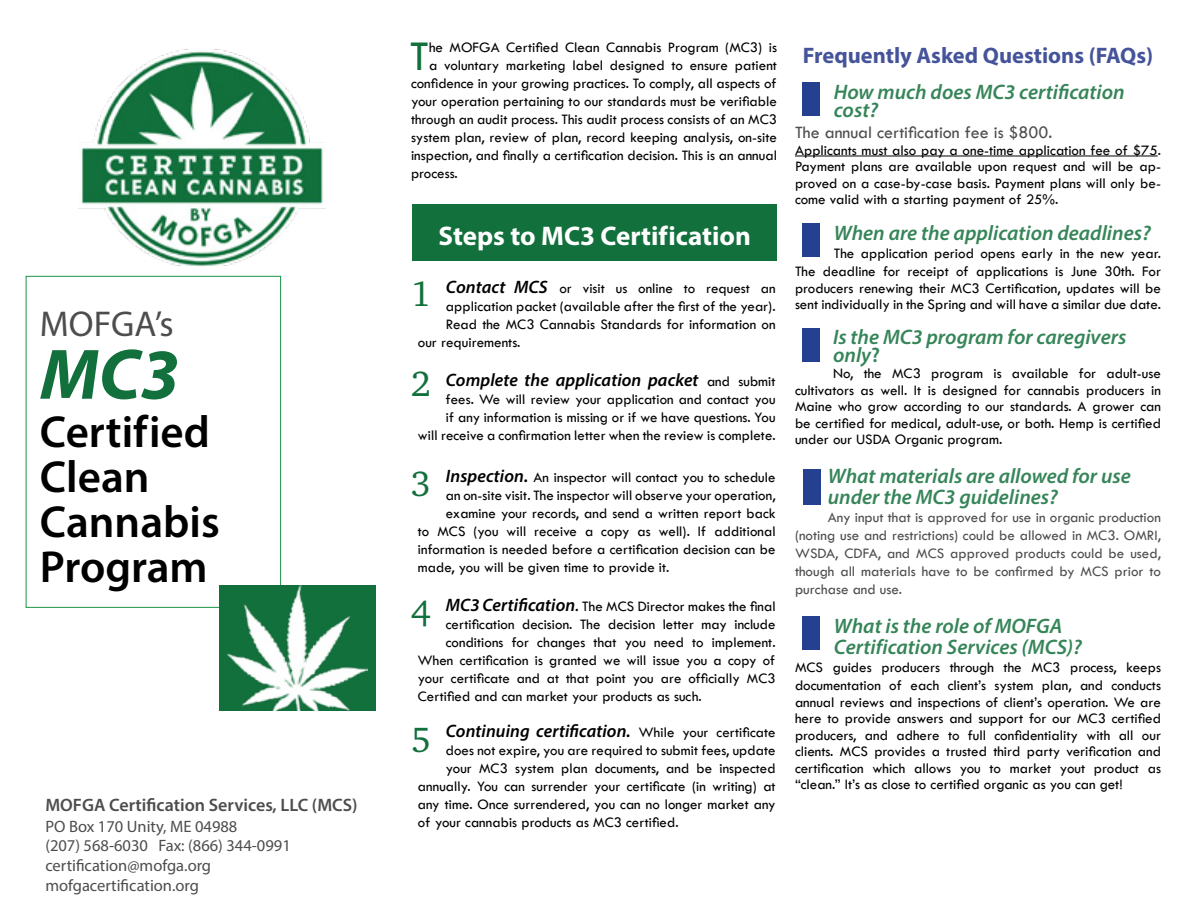
<style>
.page{position:relative;width:1188px;height:918px;background:#fff}
.page>*{position:absolute;margin:0;border:0;box-sizing:border-box;transform-origin:0 0}
.t1{font:italic 700 72px "Myriad Pro";color:#12703c}
.t2{font:600 45px/45px "Myriad Pro";color:#000}
.t3{font:43.95px "Tw Cen";color:#12703c}
.t4{font:36px "Myriad Pro";color:#4d4d4f}
.t5{font:36px "Charter BT";color:#12703c}
.t6{font:700 27px "Myriad Pro";color:#fff}
.t7{font:700 22.5px "Myriad Pro";color:#45549a}
.t8{font:italic 600 21px/18px "Myriad Pro";color:#368559}
.t9{font:italic 600 18px "Myriad Pro";color:#000}
.t10{font:600 18px "Myriad Pro";color:#4d4d4f}
.t11{font:18px "Tw Cen";color:#4d4d4f}
.t12{font:16.5px/19.8px "Myriad Pro";color:#4d4d4f}
.t13{font:15px/16.5px "Tw Cen";color:#000;text-align:justify}
.t14{font:15px/18px "Tw Cen";color:#4d4d4f;text-align:justify}
.s1{font-family:"Myriad Pro";font-weight:600;font-style:italic;font-size:18px}
.s2{font-family:"Tw Cen";font-weight:400;font-style:normal;font-size:15px}
.s3{font-family:"Myriad Pro";font-weight:600;font-style:italic}
.s4{font-style:normal}
</style>
<div class="page">
<div style="left:26px;top:276px;width:255px;height:332px;border:1px solid #1b9445"></div>
<hr style="left:795px;top:156px;width:363px;height:1px;background:#000">
<div style="left:219px;top:585px;width:157px;height:126px;background:#12703c"></div>
<div style="left:412px;top:204px;width:365px;height:57px;background:#12703c"></div>
<img style="left:227px;top:585px;width:141px;height:126px">
<div style="left:803px;top:470px;width:18px;height:35px;background:#25408f"></div>
<div style="left:802px;top:329px;width:18px;height:33px;background:#25408f"></div>
<div style="left:803px;top:616px;width:17px;height:33px;background:#25408f"></div>
<img style="left:78px;top:49px;width:247px;height:217px">
<div style="left:802px;top:224px;width:18px;height:33px;background:#25408f"></div>
<div style="left:802px;top:83px;width:18px;height:33px;background:#25408f"></div>
<h3 class="t4" style="left:40px;top:301px;width:135px">MOFGA’s</h3>
<h1 class="t1" style="left:40px;top:328px;width:141px">MC3</h1>
<h2 class="t2" style="left:40px;top:408px;width:181px">Certif ied<br>Clean<br>Cannabis<br>Program</h2>
<p class="t10" style="left:45px;top:793px;width:314px">MOFGA Certification Services, LLC (MCS)</p>
<p class="t12" style="left:45px;top:816px;width:247px">PO Box 170 Unity, ME 04988<br>(207) 568-6030 Fax: (866) 344-0991 certification@mofga.org mofgacertification.org</p>
<h3 class="t3" style="left:410px;top:30px;width:21px">T</h3>
<p class="t13" style="left:429px;top:39px;width:349px">he MOFGA Certified Clean Cannabis Program (MC3) is</p>
<p class="t13" style="left:429px;top:57px;width:349px">a voluntary marketing label designed to ensure patient</p>
<p class="t13" style="left:411px;top:75px;width:367px">confidence in your growing practices. To comply, all aspects of</p>
<p class="t13" style="left:411px;top:93px;width:367px">your operation pertaining to our standards must be verifiable</p>
<p class="t13" style="left:411px;top:111px;width:368px">through an audit process. This audit process consists of an MC3</p>
<p class="t13" style="left:411px;top:129px;width:367px">system plan, review of plan, record keeping analysis, on-site</p>
<p class="t13" style="left:411px;top:147px;width:368px">inspection, and finally a certification decision. This is an annual</p>
<p class="t13" style="left:411px;top:165px;width:48px">process.</p>
<h3 class="t6" style="left:439px;top:219px;width:314px">Steps to MC3 Certification</h3>
<p class="t13" style="left:446px;top:280px;width:331px"><span class="s1">Contact MCS</span> or visit us online to request an</p>
<p class="t13" style="left:446px;top:298px;width:331px">application packet (available after the first of the year).</p>
<p class="t13" style="left:446px;top:316px;width:331px">Read the MC3 Cannabis Standards for information on</p>
<p class="t13" style="left:418px;top:334px;width:104px">our requirements.</p>
<p class="t9" style="left:446px;top:368px;width:332px">Complete the application packet <span class="s2">and submit</span></p>
<p class="t13" style="left:418px;top:390px;width:360px;line-height:18px;text-align:right">fees. We will review your application and contact you<br>if any information is missing or if we have questions. You<br>will receive a confirmation letter when the review is complete.</p>
<p class="t13" style="left:446px;top:469px;width:332px"><span class="s1">Inspection.</span> An inspector will contact you to schedule</p>
<p class="t13" style="left:446px;top:487px;width:332px">an on-site visit. The inspector will observe your operation,</p>
<p class="t13" style="left:446px;top:505px;width:332px">examine your records, and send a written report back</p>
<p class="t13" style="left:418px;top:523px;width:360px">to MCS (you will receive a copy as well). If additional</p>
<p class="t13" style="left:418px;top:541px;width:360px">information is needed before a certification decision can be</p>
<p class="t13" style="left:418px;top:559px;width:254px">made, you will be given time to provide it.</p>
<p class="t13" style="left:446px;top:598px;width:332px"><span class="s1">MC3 Certification</span><span class="s3">.</span> The MCS Director makes the final</p>
<p class="t13" style="left:446px;top:616px;width:332px">certification decision. The decision letter may include</p>
<p class="t13" style="left:446px;top:634px;width:332px">conditions for changes that you need to implement.</p>
<p class="t13" style="left:418px;top:652px;width:359px">When certification is granted we will issue you a copy of</p>
<p class="t13" style="left:418px;top:670px;width:360px">your certificate and at that point you are officially MC3</p>
<p class="t13" style="left:418px;top:688px;width:286px">Certified and can market your products as such.</p>
<p class="t9" style="left:446px;top:719px;width:332px">Continuing certification. <span class="s2">While your certificate</span></p>
<p class="t13" style="left:446px;top:742px;width:332px">does not expire, you are required to submit fees, update</p>
<p class="t13" style="left:446px;top:760px;width:332px">your MC3 system plan documents, and be inspected</p>
<p class="t13" style="left:418px;top:778px;width:360px">annually. You can surrender your certificate (in writing) at</p>
<p class="t13" style="left:418px;top:796px;width:360px">any time. Once surrendered, you can no longer market any</p>
<p class="t13" style="left:418px;top:814px;width:263px">of your cannabis products as MC3 certified.</p>
<h3 class="t5" style="left:411px;top:271px;width:22px">1</h3>
<h3 class="t5" style="left:411px;top:361px;width:22px">2</h3>
<h3 class="t5" style="left:411px;top:461px;width:22px">3</h3>
<h3 class="t5" style="left:411px;top:591px;width:22px">4</h3>
<h3 class="t5" style="left:411px;top:717px;width:22px">5</h3>
<h3 class="t7" style="left:803px;top:41px;width:352px">Frequently Asked Questions (FAQs)</h3>
<h3 class="t8" style="left:834px;top:83px;width:292px">How much does MC3 certification cost?</h3>
<p class="t11" style="left:795px;top:122px;width:259px">The annual certification fee is $800.</p>
<p class="t13" style="left:795px;top:142px;width:368px">Applicants must also pay a one-time application fee of $75.<br>Payment plans are available upon request and will be ap&shy;proved on a case-by-case basis. Payment plans will only be&shy;come valid with a starting payment of 25%.</p>
<h3 class="t8" style="left:834px;top:224px;width:319px">When are the application deadlines?</h3>
<p class="t13" style="left:795px;top:245px;width:368px;line-height:18px;text-align:right">The application period opens early in the new year.<br>The deadline for receipt of applications is June 30th. For</p>
<p class="t13" style="left:795px;top:280px;width:368px">producers renewing their MC3 Certification, updates will be sent individually in the Spring and will have a similar due date.</p>
<h3 class="t8" style="left:833px;top:327px;width:295px">Is the MC3 program for caregivers only<span class="s4">?</span></h3>
<p class="t13" style="left:795px;top:365px;width:368px;text-indent:38px">No, the MC3 program is available for adult-use cultivators as well. It is designed for cannabis producers in Maine who grow according to our standards. A grower can be certified for medical, adult-use, or both. Hemp is certified under our USDA Organic program.</p>
<h3 class="t8" style="left:828px;top:465px;width:305px;line-height:21px">What materials are allowed for use under the MC3 guidelines?</h3>
<p class="t14" style="left:795px;top:509px;width:368px;text-indent:33px">Any input that is approved for use in organic production (noting use and restrictions) could be allowed in MC3. OMRI, WSDA, CDFA, and MCS approved products could be used, though all materials have to be confirmed by MCS prior to purchase and use.</p>
<h3 class="t8" style="left:834px;top:615px;width:250px;line-height:21px">What is the role of MOFGA<br>Certification Services (MCS)?</h3>
<p class="t13" style="left:795px;top:659px;width:368px;line-height:18px">MCS guides producers through the MC3 process, keeps documentation of each client’s system plan, and conducts</p>
<p class="t13" style="left:795px;top:694px;width:368px">annual reviews and inspections of client’s operation. We are here to provide answers and support for our MC3 certified producers, and adhere to full confidentiality with all our clients. MCS provides a trusted third party verification and certification which allows you to market yout product as “clean.” It’s as close to certified organic as you can get!</p>
</div>
